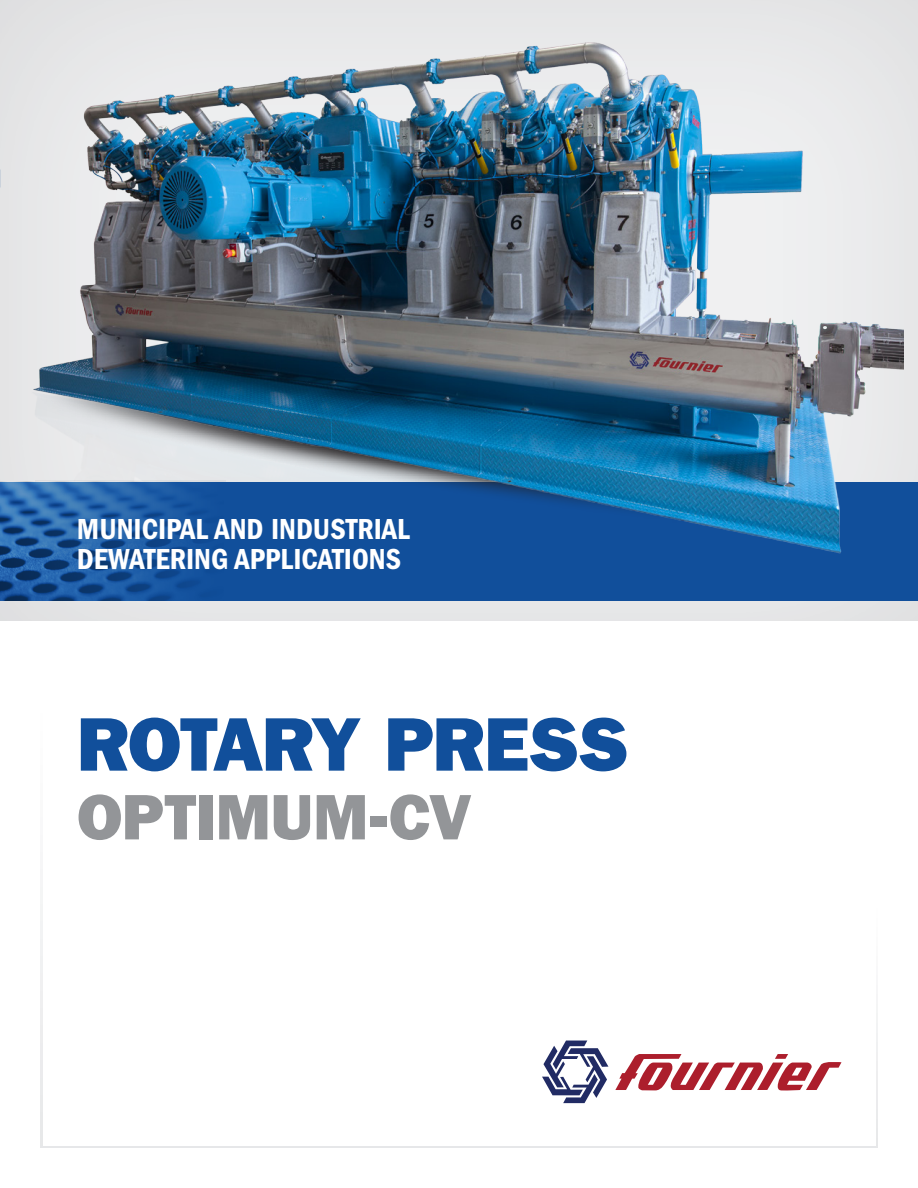
<style>
.page{position:relative;width:918px;height:1188px;background:#fff}
.page>*{position:absolute;margin:0;border:0;box-sizing:border-box;transform-origin:0 0}
.Petit_titre{font:800 76.2px "Franklin Gothic";letter-spacing:-.015em;color:#114f9b}
.Petit_titre-2{font:800 64.65px "Franklin Gothic";letter-spacing:-.005em;color:#939598}
.t1{font:600 condensed 30px/30px "Franklin Gothic";color:#fff}
</style>
<div class="page">
<div style="left:0;top:0;width:918px;height:622px;background:#e5e6e7"></div>
<svg style="left:542px;top:1041px;width:66px;height:62px"></svg>
<svg style="left:615px;top:1054px;width:226px;height:37px"></svg>
<hr style="left:40px;top:707px;width:2px;height:440px;background:#f2f3f4">
<hr style="left:876px;top:904px;width:2px;height:243px;background:#f2f3f4">
<hr style="left:40px;top:1146px;width:838px;height:1px;background:#e6e7e9">
<div style="left:0;top:482px;width:918px;height:118px;background:#114f9b"></div>
<img style="left:0;top:482px;width:192px;height:118px">
<img style="left:23px;top:42px;width:881px;height:543px">
<p class="t1" style="left:77px;top:514px;width:335px">MUNICIPAL AND INDUSTRIAL<br>DEWATERING APPLICATIONS</p>
<p class="Petit_titre" style="left:77px;top:700px;width:554px">ROTARY PRESS</p>
<p class="Petit_titre-2" style="left:77px;top:779px;width:396px">OPTIMUM-CV</p>
</div>
